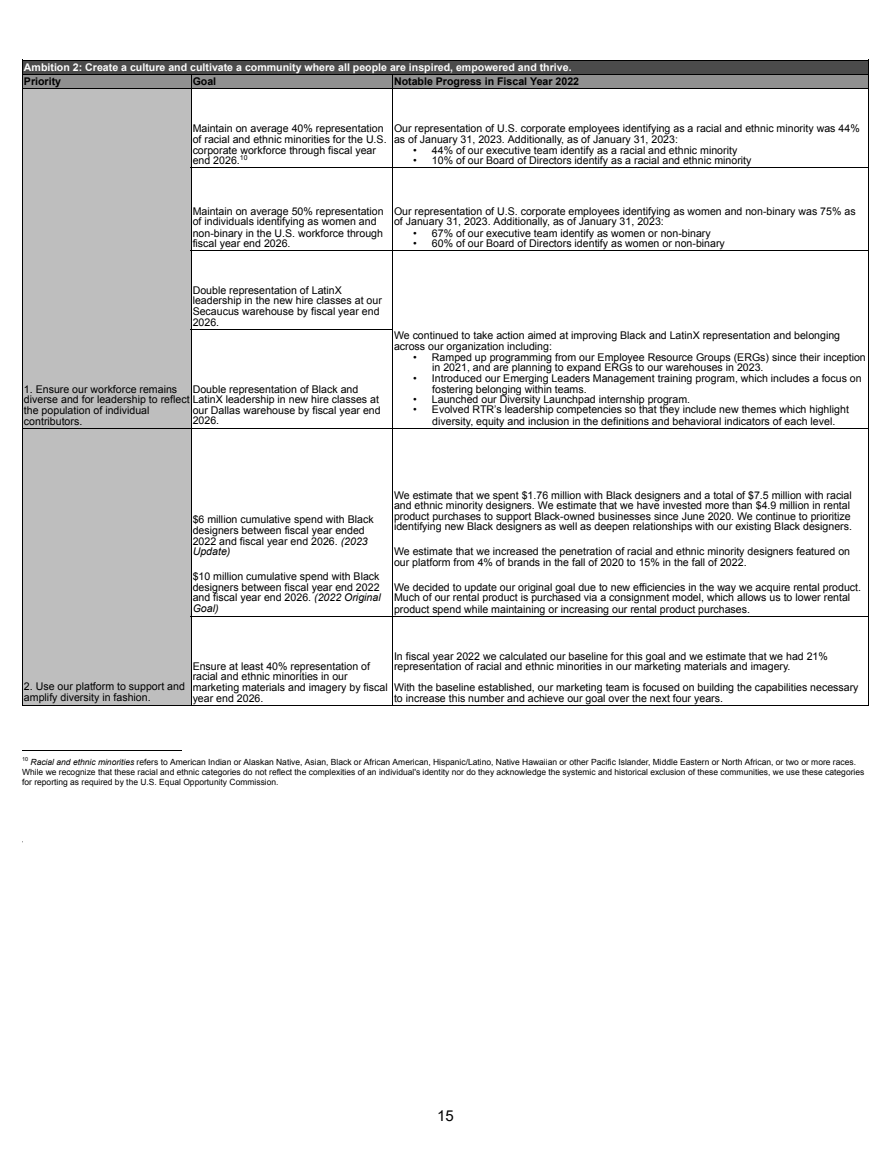
<style>
.page{position:relative;width:891px;height:1162px;background:#fff}
.page>*{position:absolute;margin:0;border:0;box-sizing:border-box;transform-origin:0 0}
.t1{font:15px "Arial";color:#000}
.t2{font:10.65px/10.6px "Arial";color:#000}
.t3{font:700 10.65px "Arial";color:#fff}
.t4{font:700 10.65px "Arial";color:#000}
.t5{font:8.55px/10.4px "Arial";color:#000}
.t6{font:6.9px "Arial";color:#000}
.t7{font:5.55px "Arial";color:#000}
.s1{font-style:italic}
</style>
<div class="page">
<hr style="left:22px;top:750px;width:159px;height:1px;background:#000">
<div style="left:22px;top:60px;width:846px;height:14px;background:#4b4b4b"></div>
<div style="left:22px;top:74px;width:169px;height:14px;background:#909090"></div>
<div style="left:191px;top:74px;width:201px;height:14px;background:#909090"></div>
<div style="left:392px;top:74px;width:476px;height:14px;background:#909090"></div>
<div style="left:22px;top:88px;width:169px;height:339px;background:#bebebe"></div>
<div style="left:22px;top:427px;width:169px;height:277px;background:#bebebe"></div>
<hr style="left:392px;top:704px;width:477px;height:1px;background:#000">
<hr style="left:868px;top:615px;width:1px;height:90px;background:#000">
<hr style="left:191px;top:704px;width:202px;height:1px;background:#000">
<hr style="left:392px;top:615px;width:1px;height:90px;background:#000">
<hr style="left:392px;top:615px;width:477px;height:1px;background:#000">
<hr style="left:868px;top:427px;width:1px;height:189px;background:#000">
<hr style="left:191px;top:615px;width:202px;height:1px;background:#000">
<hr style="left:392px;top:427px;width:1px;height:189px;background:#000">
<hr style="left:22px;top:704px;width:170px;height:1px;background:#000">
<hr style="left:22px;top:427px;width:1px;height:278px;background:#000">
<hr style="left:191px;top:427px;width:1px;height:278px;background:#000">
<hr style="left:191px;top:427px;width:202px;height:1px;background:#000">
<hr style="left:392px;top:427px;width:477px;height:1px;background:#000">
<hr style="left:392px;top:250px;width:1px;height:178px;background:#000">
<hr style="left:868px;top:250px;width:1px;height:178px;background:#000">
<hr style="left:191px;top:329px;width:202px;height:1px;background:#000">
<hr style="left:392px;top:250px;width:477px;height:1px;background:#000">
<hr style="left:868px;top:167px;width:1px;height:84px;background:#000">
<hr style="left:191px;top:250px;width:202px;height:1px;background:#000">
<hr style="left:392px;top:167px;width:1px;height:84px;background:#000">
<hr style="left:392px;top:167px;width:477px;height:1px;background:#000">
<hr style="left:868px;top:88px;width:1px;height:80px;background:#000">
<hr style="left:191px;top:167px;width:202px;height:1px;background:#000">
<hr style="left:392px;top:88px;width:1px;height:80px;background:#000">
<hr style="left:22px;top:427px;width:170px;height:1px;background:#000">
<hr style="left:22px;top:88px;width:1px;height:340px;background:#000">
<hr style="left:191px;top:88px;width:1px;height:340px;background:#000">
<hr style="left:392px;top:88px;width:477px;height:1px;background:#000">
<hr style="left:191px;top:88px;width:202px;height:1px;background:#000">
<svg style="left:392px;top:75px;width:1px;height:13px"></svg>
<hr style="left:22px;top:88px;width:170px;height:1px;background:#000">
<svg style="left:191px;top:75px;width:1px;height:13px"></svg>
<hr style="left:22px;top:74px;width:847px;height:1px;background:#000">
<svg style="left:866px;top:60px;width:3px;height:28px"></svg>
<hr style="left:400px;top:60px;width:466px;height:1px;background:#000">
<hr style="left:199px;top:60px;width:192px;height:1px;background:#000">
<hr style="left:30px;top:60px;width:159px;height:1px;background:#000">
<svg style="left:22px;top:60px;width:8px;height:28px"></svg>
<p class="t3" style="left:24px;top:61px;width:549px">Ambition 2: Create a culture and cultivate a community where all people are inspired, empowered and thrive.</p>
<p class="t4" style="left:24px;top:76px;width:39px">Priority</p>
<p class="t4" style="left:193px;top:76px;width:25px">Goal</p>
<p class="t4" style="left:394px;top:76px;width:187px">Notable Progress in Fiscal Year 2022</p>
<p class="t2" style="left:193px;top:123px;width:195px">Maintain on average 40% representation of racial and ethnic minorities for the U.S. corporate workforce through fiscal year end 2026.</p>
<p class="t2" style="left:394px;top:123px;width:467px">Our representation of U.S. corporate employees identifying as a racial and ethnic minority was 44% as of January 31, 2023. Additionally, as of January 31, 2023:</p>
<p class="t2" style="left:413px;top:145px;width:326px">• 44% of our executive team identify as a racial and ethnic minority</p>
<p class="t2" style="left:413px;top:155px;width:340px">• 10% of our Board of Directors identify as a racial and ethnic minority</p>
<p class="t6" style="left:240px;top:154px;width:9px">10</p>
<p class="t2" style="left:193px;top:206px;width:193px">Maintain on average 50% representation of individuals identifying as women and non-binary in the U.S. workforce through fiscal year end 2026.</p>
<p class="t2" style="left:394px;top:206px;width:463px">Our representation of U.S. corporate employees identifying as women and non-binary was 75% as of January 31, 2023. Additionally, as of January 31, 2023:</p>
<p class="t2" style="left:413px;top:227px;width:299px">• 67% of our executive team identify as women or non-binary</p>
<p class="t2" style="left:413px;top:238px;width:313px">• 60% of our Board of Directors identify as women or non-binary</p>
<p class="t2" style="left:193px;top:285px;width:191px">Double representation of LatinX leadership in the new hire classes at our<br>Secaucus warehouse by fiscal year end<br>2026.</p>
<p class="t2" style="left:193px;top:378px;width:190px;line-height:21.5px">Double representation of Black and<br>our Dallas warehouse by fiscal year end</p>
<p class="t2" style="left:193px;top:415px;width:28px">2026.</p>
<p class="t2" style="left:24px;top:383px;width:357px">1. Ensure our workforce remains<br>diverse and for leadership to reflect LatinX leadership in new hire classes at the population of individual<br>contributors.</p>
<p class="t2" style="left:394px;top:330px;width:448px">We continued to take action aimed at improving Black and LatinX representation and belonging across our organization including:</p>
<p class="t2" style="left:432px;top:352px;width:435px;text-indent:-19px">• Ramped up programming from our Employee Resource Groups (ERGs) since their inception in 2021, and are planning to expand ERGs to our warehouses in 2023.</p>
<p class="t2" style="left:432px;top:372px;width:431px;line-height:11.1px;text-indent:-19px">• Introduced our Emerging Leaders Management training program, which includes a focus on fostering belonging within teams.</p>
<p class="t2" style="left:413px;top:394px;width:279px">• Launched our Diversity Launchpad internship program.</p>
<p class="t2" style="left:413px;top:404px;width:437px;line-height:11.1px;text-align:center">• Evolved RTR’s leadership competencies so that they include new themes which highlight diversity, equity and inclusion in the definitions and behavioral indicators of each level.</p>
<p class="t2" style="left:193px;top:514px;width:182px">$6 million cumulative spend with Black designers between fiscal year ended<br>2022 and fiscal year end 2026. <span class="s1">(2023<br>Update)</span></p>
<p class="t2" style="left:193px;top:570px;width:190px;text-align:justify">$10 million cumulative spend with Black designers between fiscal year end 2022 and fiscal year end 2026. <span class="s1">(2022 Original Goal)</span></p>
<p class="t2" style="left:394px;top:489px;width:460px">We estimate that we spent $1.76 million with Black designers and a total of $7.5 million with racial and ethnic minority designers. We estimate that we have invested more than $4.9 million in rental product purchases to support Black-owned businesses since June 2020. We continue to prioritize identifying new Black designers as well as deepen relationships with our existing Black designers.</p>
<p class="t2" style="left:394px;top:545px;width:458px;line-height:11.1px">We estimate that we increased the penetration of racial and ethnic minority designers featured on our platform from 4% of brands in the fall of 2020 to 15% in the fall of 2022.</p>
<p class="t2" style="left:394px;top:581px;width:469px">We decided to update our original goal due to new efficiencies in the way we acquire rental product.<br>Much of our rental product is purchased via a consignment model, which allows us to lower rental product spend while maintaining or increasing our rental product purchases.</p>
<p class="t2" style="left:24px;top:681px;width:162px">2. Use our platform to support and amplify diversity in fashion.</p>
<p class="t2" style="left:394px;top:650px;width:435px">In fiscal year 2022 we calculated our baseline for this goal and we estimate that we had 21% representation of racial and ethnic minorities in our marketing materials and imagery.</p>
<p class="t2" style="left:394px;top:682px;width:466px">With the baseline established, our marketing team is focused on building the capabilities necessary to increase this number and achieve our goal over the next four years.</p>
<p class="t2" style="left:193px;top:660px;width:197px">Ensure at least 40% representation of racial and ethnic minorities in our marketing materials and imagery by fiscal year end 2026.</p>
<p class="t7" style="left:22px;top:756px;width:8px">10</p>
<p class="t5" style="left:22px;top:756px;width:844px;text-indent:8px"><span class="s1">Racial and ethnic minorities</span> refers to American Indian or Alaskan Native, Asian, Black or African American, Hispanic/Latino, Native Hawaiian or other Pacific Islander, Middle Eastern or North African, or two or more races.<br>While we recognize that these racial and ethnic categories do not reflect the complexities of an individual's identity nor do they acknowledge the systemic and historical exclusion of these communities, we use these categories for reporting as required by the U.S. Equal Opportunity Commission.</p>
<h1 class="t1" style="left:437px;top:1105px;width:18px">15</h1>
</div>
